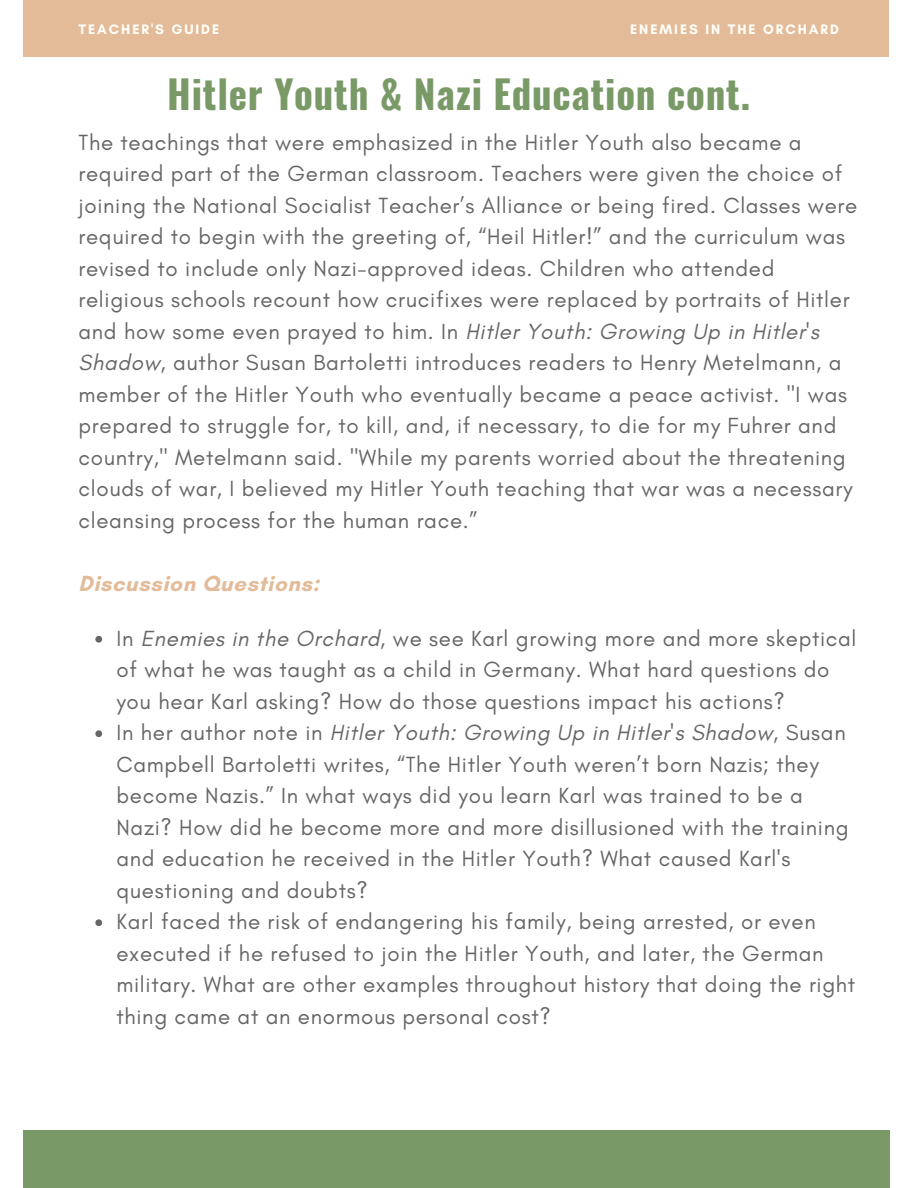
<style>
.page{position:relative;width:918px;height:1188px;background:#fff}
.page>*{position:absolute;margin:0;border:0;box-sizing:border-box;transform-origin:0 0}
.t1{font:700 38.85px "Oswald";letter-spacing:.02em;color:#799967}
.t2{font:22.35px/31.5px "Glacial Indifference";letter-spacing:.03em;color:#666}
.t3{font:700 22.35px "Glacial Indifference";letter-spacing:.03em;color:#e3bb99}
.t4{font:700 13.95px "Glacial Indifference";letter-spacing:.14em;color:#fffff9}
.s1{font-style:italic}
</style>
<div class="page">
<div style="left:23px;top:0;width:866px;height:57px;background:#e3bb99"></div>
<div style="left:23px;top:1130px;width:867px;height:58px;background:#799967"></div>
<svg style="left:95px;top:636px;width:7px;height:7px"></svg>
<svg style="left:95px;top:730px;width:7px;height:7px"></svg>
<svg style="left:95px;top:919px;width:7px;height:7px"></svg>
<p class="t4" style="left:79px;top:20px;width:142px">TEACHER'S GUIDE</p>
<p class="t4" style="left:630px;top:20px;width:210px">ENEMIES IN THE ORCHARD</p>
<p class="t1" style="left:167px;top:64px;width:584px">Hitler Youth &amp; Nazi Education cont.</p>
<p class="t2" style="left:79px;top:126px;width:780px">The teachings that were emphasized in the Hitler Youth also became a required part of the German classroom. Teachers were given the choice of joining the National Socialist Teacher’s Alliance or being fired. Classes were required to begin with the greeting of, “Heil Hitler!” and the curriculum was revised to include only Nazi-approved ideas. Children who attended religious schools recount how crucifixes were replaced by portraits of Hitler and how some even prayed to him. In <span class="s1">Hitler Youth: Growing Up in Hitler's Shadow</span>, author Susan Bartoletti introduces readers to Henry Metelmann, a member of the Hitler Youth who eventually became a peace activist. "I was prepared to struggle for, to kill, and, if necessary, to die for my Fuhrer and country," Metelmann said. "While my parents worried about the threatening clouds of war, I believed my Hitler Youth teaching that war was a necessary cleansing process for the human race.”</p>
<p class="t3" style="left:79px;top:570px;width:242px">Discussion Questions:</p>
<p class="t2" style="left:116px;top:622px;width:742px">In <span class="s1">Enemies in the Orchard</span>, we see Karl growing more and more skeptical of what he was taught as a child in Germany. What hard questions do you hear Karl asking? How do those questions impact his actions?</p>
<p class="t2" style="left:116px;top:717px;width:734px">In her author note in <span class="s1">Hitler Youth: Growing Up in Hitler's Shadow,</span> Susan Campbell Bartoletti writes, “The Hitler Youth weren’t born Nazis; they become Nazis.” In what ways did you learn Karl was trained to be a Nazi? How did he become more and more disillusioned with the training and education he received in the Hitler Youth? What caused Karl's questioning and doubts?</p>
<p class="t2" style="left:116px;top:906px;width:740px">Karl faced the risk of endangering his family, being arrested, or even executed if he refused to join the Hitler Youth, and later, the German military. What are other examples throughout history that doing the right thing came at an enormous personal cost?</p>
</div>
